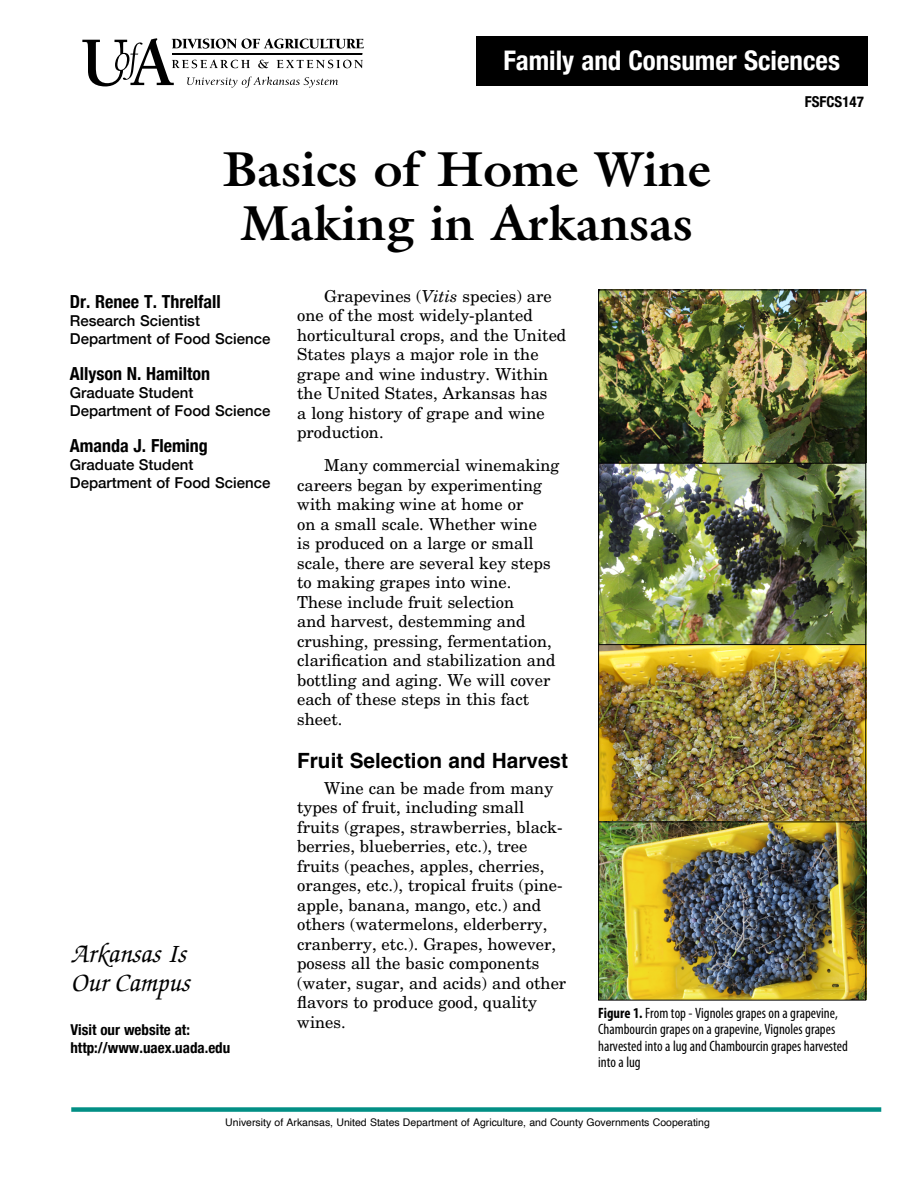
<style>
.page{position:relative;width:918px;height:1188px;background:#fff}
.page>*{position:absolute;margin:0;border:0;box-sizing:border-box;transform-origin:0 0}
.t1{font:700 49.5px/54px "Galliard Pro";color:#000;text-align:center}
.t2{font:700 condensed 27px "Helvetica Neue";color:#fff}
.t3{font:italic 500 27px/30px "Zapf Chancery";color:#000}
.t4{font:700 21px "Helvetica";color:#000}
.t5{font:700 condensed 18px "Helvetica Neue";color:#000}
.t6{font:16.5px/19.5px "New Century Schlbk";color:#000}
.t7{font:condensed 15px/16.5px "Myriad Pro";color:#000}
.t8{font:500 15px/18px "Helvetica Neue";color:#000}
.t9{font:700 condensed 15px/18px "Helvetica Neue";color:#000}
.t10{font:10.5px "Helvetica";color:#000}
.s1{font-style:italic}
.s2{font-weight:700}
</style>
<div class="page">
<svg style="left:82px;top:38px;width:282px;height:50px"></svg>
<div style="left:476px;top:36px;width:391px;height:50px;background:#000"></div>
<div style="left:71px;top:1107px;width:810px;height:5px;background:#028f85"></div>
<img style="left:600px;top:471px;width:264px;height:527px">
<img style="left:600px;top:292px;width:264px;height:179px">
<div style="left:598px;top:290px;width:268px;height:710px;border:1px solid #000"></div>
<hr style="left:598px;top:463px;width:268px;height:1px;background:#000">
<hr style="left:599px;top:644px;width:267px;height:1px;background:#000">
<hr style="left:599px;top:822px;width:267px;height:1px;background:#000">
<h2 class="t2" style="left:503px;top:38px;width:338px">Family and Consumer Sciences</h2>
<h1 class="t1" style="left:223px;top:141px;width:489px">Basics of Home Wine<br>Making in Arkansas</h1>
<p class="t9" style="left:805px;top:91px;width:61px">FSFCS147</p>
<p class="t5" style="left:70px;top:287px;width:152px">Dr. Renee T. Threlfall</p>
<p class="t8" style="left:70px;top:311px;width:202px">Research Scientist<br>Department of Food Science</p>
<p class="t5" style="left:70px;top:359px;width:142px">Allyson N. Hamilton</p>
<p class="t8" style="left:70px;top:383px;width:202px">Graduate Student<br>Department of Food Science</p>
<p class="t5" style="left:70px;top:431px;width:140px">Amanda J. Fleming</p>
<p class="t8" style="left:70px;top:455px;width:202px">Graduate Student<br>Department of Food Science</p>
<h2 class="t3" style="left:71px;top:940px;width:120px">Arkansas Is<br>Our Campus</h2>
<p class="t9" style="left:70px;top:1019px;width:161px">Visit our website at: http://www.uaex.uada.edu</p>
<p class="t6" style="left:297px;top:286px;width:271px;text-indent:27px">Grapevines (<span class="s1">Vitis</span> species) are one of the most widely-planted horticultural crops, and the United<br>States plays a major role in the grape and wine industry. Within the United States, Arkansas has<br>a long history of grape and wine production.</p>
<p class="t6" style="left:297px;top:456px;width:264px;text-indent:27px">Many commercial winemaking careers began by experimenting with making wine at home or<br>on a small scale. Whether wine<br>is produced on a large or small scale, there are several key steps to making grapes into wine.<br>These include fruit selection<br>and harvest, destemming and crushing, pressing, fermentation, clarification and stabilization and bottling and aging. We will cover each of these steps in this fact sheet.</p>
<p class="t4" style="left:297px;top:747px;width:272px">Fruit Selection and Harvest</p>
<p class="t6" style="left:297px;top:778px;width:271px;text-indent:27px">Wine can be made from many types of fruit, including small fruits (grapes, strawberries, black&shy;berries, blueberries, etc.), tree fruits (peaches, apples, cherries, oranges, etc.), tropical fruits (pine&shy;apple, banana, mango, etc.) and others (watermelons, elderberry, cranberry, etc.). Grapes, however, posess all the basic components (water, sugar, and acids) and other flavors to produce good, quality wines.</p>
<p class="t7" style="left:598px;top:1004px;width:251px"><span class="s2">Figure 1.</span> From top - Vignoles grapes on a grapevine, Chambourcin grapes on a grapevine, Vignoles grapes harvested into a lug and Chambourcin grapes harvested into a lug</p>
<p class="t10" style="left:225px;top:1114px;width:486px">University of Arkansas, United States Department of Agriculture, and County Governments Cooperating</p>
</div>
